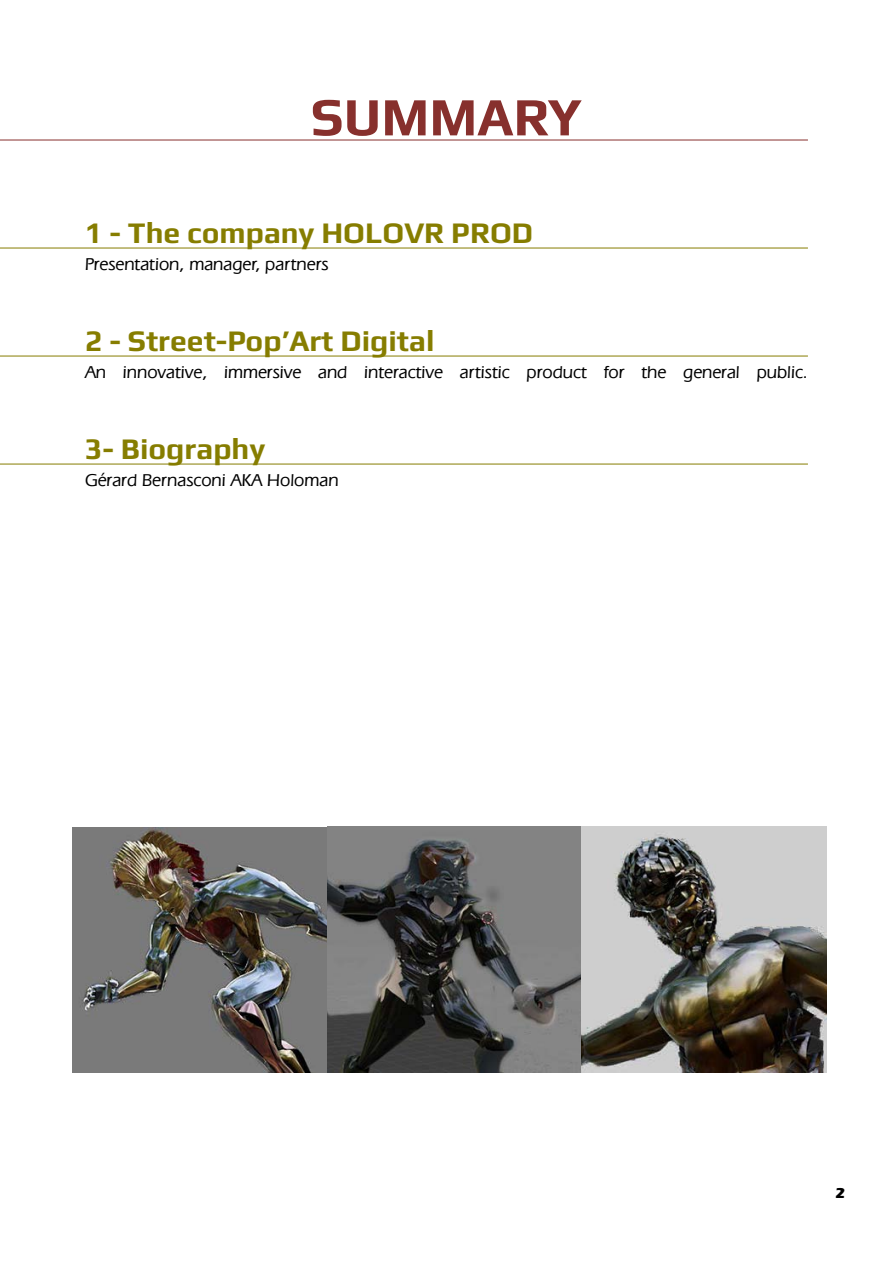
<style>
.page{position:relative;width:893px;height:1263px;background:#fff}
.page>*{position:absolute;margin:0;border:0;box-sizing:border-box;transform-origin:0 0}
.t1{font:700 54px "Play";color:#87302d}
.t2{font:700 30px "Play";color:#867d00}
.t3{font:500 18px "Eras IT Cby BT";color:#000}
.t4{font:700 15px "Eras ITC";color:#000}
</style>
<div class="page">
<hr style="left:0;top:140px;width:808px;height:1px;background:#87302d">
<hr style="left:0;top:248px;width:808px;height:1px;background:#867d00">
<hr style="left:0;top:356px;width:808px;height:1px;background:#867d00">
<hr style="left:0;top:464px;width:808px;height:1px;background:#867d00">
<img style="left:73px;top:826px;width:753px;height:247px">
<h1 class="t1" style="left:311px;top:85px;width:273px">SUMMARY</h1>
<h2 class="t2" style="left:85px;top:215px;width:450px">1 - The company HOLOVR PROD</h2>
<p class="t3" style="left:85px;top:254px;width:245px">Presentation, manager, partners</p>
<h2 class="t2" style="left:85px;top:323px;width:351px">2 - Street-Pop’Art Digital</h2>
<p class="t3" style="left:85px;top:362px;width:724px">An innovative, immersive and interactive artistic product for the general public.</p>
<h2 class="t2" style="left:85px;top:431px;width:182px">3- Biography</h2>
<p class="t3" style="left:85px;top:470px;width:255px">Gérard Bernasconi AKA Holoman</p>
<p class="t4" style="left:835px;top:1184px;width:11px">2</p>
</div>
